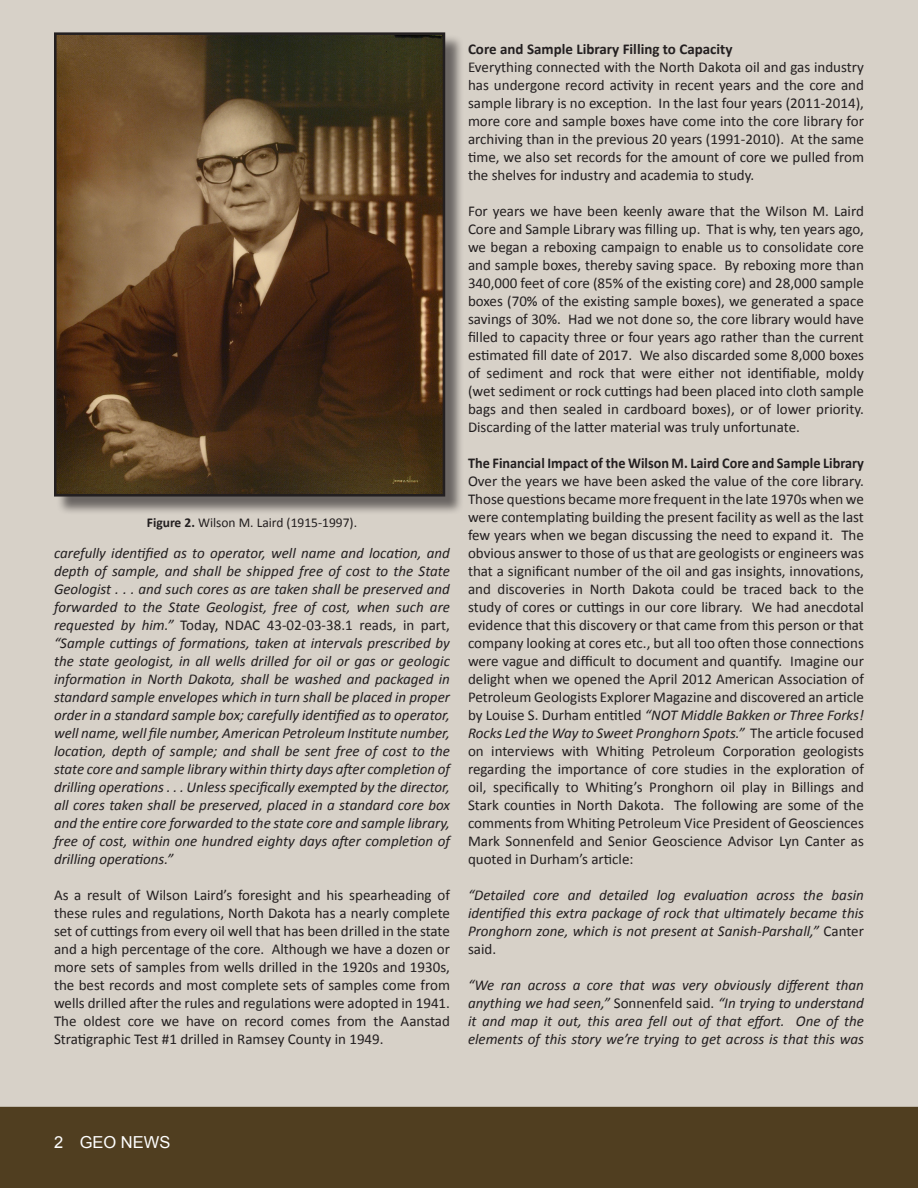
<style>
.page{position:relative;width:918px;height:1188px;background:#fff}
.page>*{position:absolute;margin:0;border:0;box-sizing:border-box;transform-origin:0 0}
.t1{font:16.5px "Arial";color:#fff}
.t2{font:15px/18px "Calibri";color:#231f20;text-align:justify}
.t3{font:italic 15px/18px "Calibri";color:#231f20;text-align:justify}
.t4{font:700 15px "Calibri";color:#231f20;scale:.95 1}
.t5{font:700 15px "Calibri";color:#231f20}
.t6{font:13.5px "Calibri";color:#231f20}
.s1{font-weight:700}
.s2{font-style:normal}
.s3{font-style:italic}
</style>
<div class="page">
<div style="left:0;top:0;width:918px;height:1107px;background:#d7d1c8"></div>
<div style="left:0;top:1107px;width:918px;height:81px;background:#503e20"></div>
<div style="left:56px;top:35px;width:408px;height:480px;background:#231f20;opacity:.6"></div>
<img style="left:58px;top:36px;width:383px;height:457px">
<div style="left:54px;top:32px;width:391px;height:465px;border:3px solid #231f20"></div>
<p class="t6" style="left:147px;top:513px;width:212px"><span class="s1">Figure 2.</span> Wilson M. Laird (1915-1997).</p>
<p class="t3" style="left:54px;top:543px;width:398px">carefully identified as to operator, well name and location, and depth of sample, and shall be shipped free of cost to the State Geologist . . . and such cores as are taken shall be preserved and forwarded to the State Geologist, free of cost, when such are requested by him.” <span class="s2">Today, NDAC 43-02-03-38.1 reads, in part, </span>“Sample cuttings of formations, taken at intervals prescribed by the state geologist, in all wells drilled for oil or gas or geologic information in North Dakota, shall be washed and packaged in standard sample envelopes which in turn shall be placed in proper order in a standard sample box; carefully identified as to operator, well name, well file number, American Petroleum Institute number, location, depth of sample; and shall be sent free of cost to the state core and sample library within thirty days after completion of drilling operations . . . Unless specifically exempted by the director, all cores taken shall be preserved, placed in a standard core box and the entire core forwarded to the state core and sample library, free of cost, within one hundred eighty days after completion of drilling operations.”</p>
<p class="t2" style="left:54px;top:886px;width:398px">As a result of Wilson Laird’s foresight and his spearheading of these rules and regulations, North Dakota has a nearly complete set of cuttings from every oil well that has been drilled in the state and a high percentage of the core. Although we have a dozen or more sets of samples from wells drilled in the 1920s and 1930s, the best records and most complete sets of samples come from wells drilled after the rules and regulations were adopted in 1941.<br>The oldest core we have on record comes from the Aanstad Stratigraphic Test #1 drilled in Ramsey County in 1949.</p>
<p class="t5" style="left:468px;top:39px;width:266px">Core and Sample Library Filling to Capacity</p>
<p class="t2" style="left:468px;top:58px;width:398px">Everything connected with the North Dakota oil and gas industry has undergone record activity in recent years and the core and sample library is no exception. In the last four years (2011-2014), more core and sample boxes have come into the core library for archiving than in the previous 20 years (1991-2010). At the same time, we also set records for the amount of core we pulled from the shelves for industry and academia to study.</p>
<p class="t2" style="left:468px;top:202px;width:398px">For years we have been keenly aware that the Wilson M. Laird Core and Sample Library was filling up. That is why, ten years ago, we began a reboxing campaign to enable us to consolidate core and sample boxes, thereby saving space. By reboxing more than 340,000 feet of core (85% of the existing core) and 28,000 sample boxes (70% of the existing sample boxes), we generated a space savings of 30%. Had we not done so, the core library would have filled to capacity three or four years ago rather than the current estimated fill date of 2017. We also discarded some 8,000 boxes of sediment and rock that were either not identifiable, moldy (wet sediment or rock cuttings had been placed into cloth sample bags and then sealed in cardboard boxes), or of lower priority.<br>Discarding of the latter material was truly unfortunate.</p>
<p class="t4" style="left:468px;top:453px;width:418px">The Financial Impact of the Wilson M. Laird Core and Sample Library</p>
<p class="t2" style="left:468px;top:472px;width:398px">Over the years we have been asked the value of the core library.<br>Those questions became more frequent in the late 1970s when we were contemplating building the present facility as well as the last few years when we began discussing the need to expand it. The obvious answer to those of us that are geologists or engineers was that a significant number of the oil and gas insights, innovations, and discoveries in North Dakota could be traced back to the study of cores or cuttings in our core library. We had anecdotal evidence that this discovery or that came from this person or that company looking at cores etc., but all too often those connections were vague and difficult to document and quantify. Imagine our delight when we opened the April 2012 American Association of Petroleum Geologists Explorer Magazine and discovered an article by Louise S. Durham entitled <span class="s3">“NOT Middle Bakken or Three Forks!<br>Rocks Led the Way to Sweet Pronghorn Spots.”</span> The article focused on interviews with Whiting Petroleum Corporation geologists regarding the importance of core studies in the exploration of oil, specifically to Whiting’s Pronghorn oil play in Billings and Stark counties in North Dakota. The following are some of the comments from Whiting Petroleum Vice President of Geosciences Mark Sonnenfeld and Senior Geoscience Advisor Lyn Canter as quoted in Durham’s article:</p>
<p class="t3" style="left:468px;top:885px;width:398px">“Detailed core and detailed log evaluation across the basin identified this extra package of rock that ultimately became this Pronghorn zone, which is not present at Sanish-Parshall,” <span class="s2">Canter said.</span></p>
<p class="t3" style="left:468px;top:975px;width:397px">“We ran across a core that was very obviously different than anything we had seen,” <span class="s2">Sonnenfeld said.</span> “In trying to understand it and map it out, this area fell out of that effort. One of the elements of this story we’re trying to get across is that this was</p>
<p class="t1" style="left:54px;top:1131px;width:118px">2 GEO NEWS</p>
</div>
